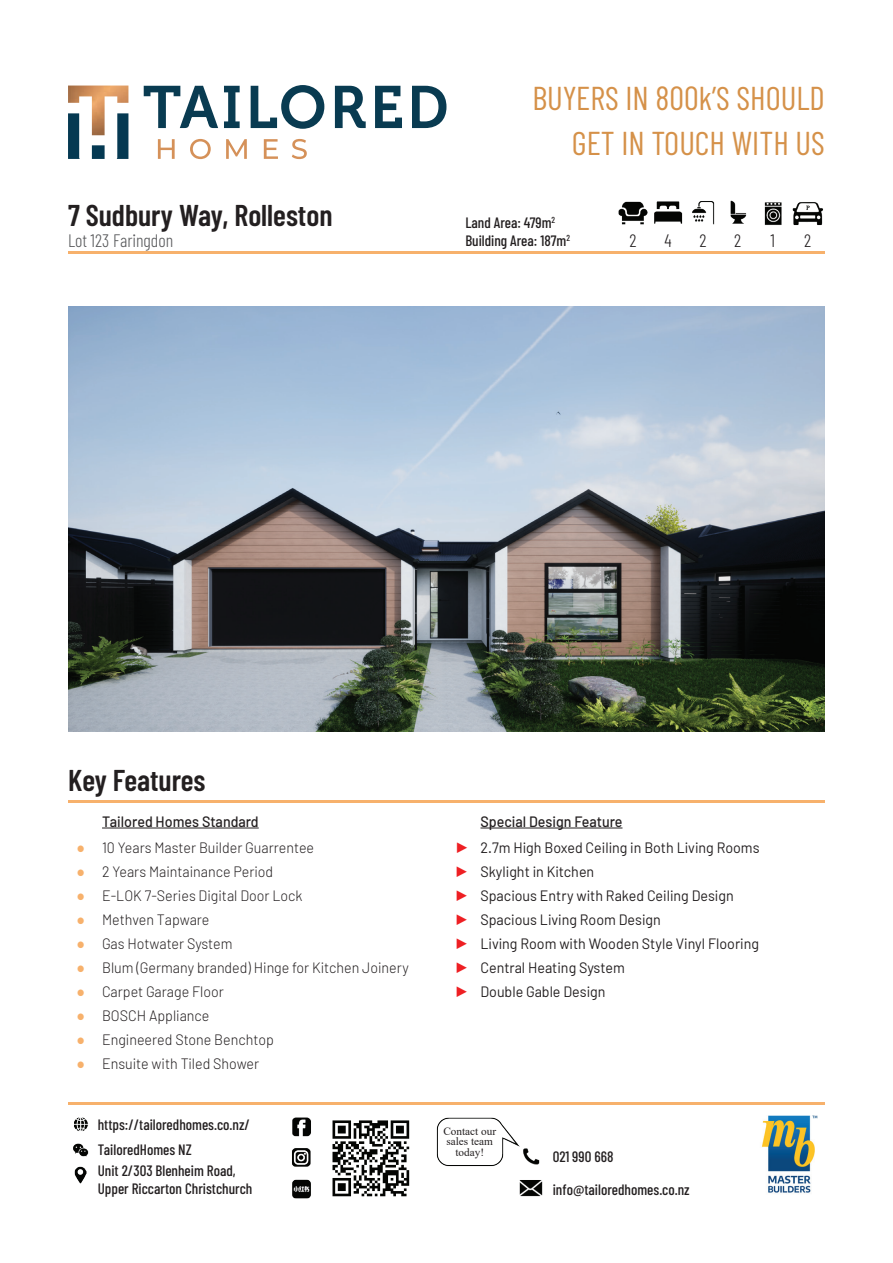
<style>
.page{position:relative;width:893px;height:1263px;background:#fff}
.page>*{position:absolute;margin:0;border:0;box-sizing:border-box;transform-origin:0 0}
.t1{font:33px/45px "Barlow Condensed";color:#d59149;text-align:right}
.t2{font:600 30px "Barlow Condensed";color:#231f20}
.t3{font:300 18px "Barlow Condensed";color:#57585a}
.t4{font:300 18px "Barlow Condensed";color:#231f20}
.t5{font:300 15px "Barlow";color:#231f20;scale:.95 1}
.t6{font:15px/24px "Barlow";color:#231f20;scale:.95 1}
.t7{font:500 15px/18px "Barlow Condensed";color:#231f20}
.t8{font:500 15px "Barlow";color:#231f20;scale:.95 1}
.t9{font:11.25px/10.5px "Times New Roman";color:#231f20;text-align:center}
.s1{font-family:"Times New Roman";font-weight:400;color:#f7b16c}
.s2{font-family:"Times New Roman";color:#ee1f23}
</style>
<div class="page">
<svg style="left:224px;top:86px;width:16px;height:42px"></svg>
<svg style="left:251px;top:85px;width:73px;height:44px"></svg>
<svg style="left:335px;top:86px;width:31px;height:42px"></svg>
<svg style="left:375px;top:86px;width:27px;height:42px"></svg>
<svg style="left:412px;top:86px;width:34px;height:42px"></svg>
<svg style="left:158px;top:139px;width:17px;height:20px"></svg>
<svg style="left:190px;top:139px;width:21px;height:20px"></svg>
<svg style="left:226px;top:139px;width:21px;height:20px"></svg>
<svg style="left:264px;top:139px;width:14px;height:20px"></svg>
<svg style="left:292px;top:139px;width:15px;height:20px"></svg>
<svg style="left:117px;top:135px;width:11px;height:24px"></svg>
<svg style="left:92px;top:145px;width:13px;height:14px"></svg>
<svg style="left:68px;top:135px;width:12px;height:24px"></svg>
<img style="left:68px;top:86px;width:60px;height:49px">
<svg style="left:144px;top:86px;width:74px;height:42px"></svg>
<img style="left:618px;top:200px;width:205px;height:25px">
<hr style="left:68px;top:251px;width:757px;height:2px;background:#f7b16c">
<img style="left:73px;top:1117px;width:470px;height:82px">
<img style="left:761px;top:1115px;width:57px;height:78px">
<hr style="left:68px;top:1102px;width:757px;height:2px;background:#f7b16c">
<img style="left:326px;top:1117px;width:90px;height:82px">
<img style="left:68px;top:306px;width:757px;height:425px">
<hr style="left:102px;top:828px;width:157px;height:1px;background:#231f20">
<hr style="left:68px;top:800px;width:757px;height:3px;background:#f7b16c">
<hr style="left:480px;top:828px;width:142px;height:1px;background:#231f20">
<h1 class="t1" style="left:532px;top:73px;width:294px">BUYERS IN 800k’S SHOULD<br>GET IN TOUCH WITH US</h1>
<h2 class="t2" style="left:68px;top:194px;width:266px">7 Sudbury Way, Rolleston</h2>
<p class="t7" style="left:465px;top:212px;width:106px">Land Area: 479m<sup>2<br></sup>Building Area: 187m<sup>2</sup></p>
<p class="t3" style="left:68px;top:228px;width:107px">Lot 123 Faringdon</p>
<p class="t4" style="left:630px;top:228px;width:9px">2</p>
<p class="t4" style="left:664px;top:228px;width:9px">4</p>
<p class="t4" style="left:699px;top:228px;width:9px">2</p>
<p class="t4" style="left:734px;top:228px;width:9px">2</p>
<p class="t4" style="left:770px;top:228px;width:6px">1</p>
<p class="t4" style="left:804px;top:228px;width:9px">2</p>
<h2 class="t2" style="left:68px;top:759px;width:139px">Key Features</h2>
<p class="t8" style="left:102px;top:812px;width:166px">Tailored Homes Standard</p>
<p class="t5" style="left:77px;top:838px;width:252px"><span class="s1">●</span> 10 Years Master Builder Guarrentee</p>
<p class="t5" style="left:77px;top:862px;width:209px"><span class="s1">●</span> 2 Years Maintainance Period</p>
<p class="t5" style="left:77px;top:886px;width:239px"><span class="s1">●</span> E-LOK 7-Series Digital Door Lock</p>
<p class="t5" style="left:77px;top:910px;width:141px"><span class="s1">●</span> Methven Tapware</p>
<p class="t5" style="left:77px;top:934px;width:166px"><span class="s1">●</span> Gas Hotwater System</p>
<p class="t5" style="left:77px;top:958px;width:351px"><span class="s1">●</span> Blum (Germany branded) Hinge for Kitchen Joinery</p>
<p class="t5" style="left:77px;top:982px;width:157px"><span class="s1">●</span> Carpet Garage Floor</p>
<p class="t5" style="left:77px;top:1006px;width:141px"><span class="s1">●</span> BOSCH Appliance</p>
<p class="t5" style="left:77px;top:1030px;width:209px"><span class="s1">●</span> Engineered Stone Benchtop</p>
<p class="t5" style="left:77px;top:1054px;width:194px"><span class="s1">●</span> Ensuite with Tiled Shower</p>
<p class="t8" style="left:480px;top:812px;width:151px">Special Design Feature</p>
<p class="t6" style="left:455px;top:835px;width:322px"><span class="s2">►</span> 2.7m High Boxed Ceiling in Both Living Rooms <span class="s2">►</span> Skylight in Kitchen<br><span class="s2">►</span> Spacious Entry with Raked Ceiling Design<br><span class="s2">►</span> Spacious Living Room Design<br><span class="s2">►</span> Living Room with Wooden Style Vinyl Flooring <span class="s2">►</span> Central Heating System<br><span class="s2">►</span> Double Gable Design</p>
<p class="t7" style="left:98px;top:1111px;width:154px;line-height:25.2px">https://tailoredhomes.co.nz/<br>TailoredHomes NZ</p>
<p class="t9" style="left:443px;top:1125px;width:54px">Contact our sales team today!</p>
<p class="t7" style="left:98px;top:1161px;width:156px">Unit 2/303 Blenheim Road,<br>Upper Riccarton Christchurch</p>
<p class="t7" style="left:553px;top:1147px;width:62px">021 990 668</p>
<p class="t7" style="left:553px;top:1179px;width:138px">info@tailoredhomes.co.nz</p>
</div>
